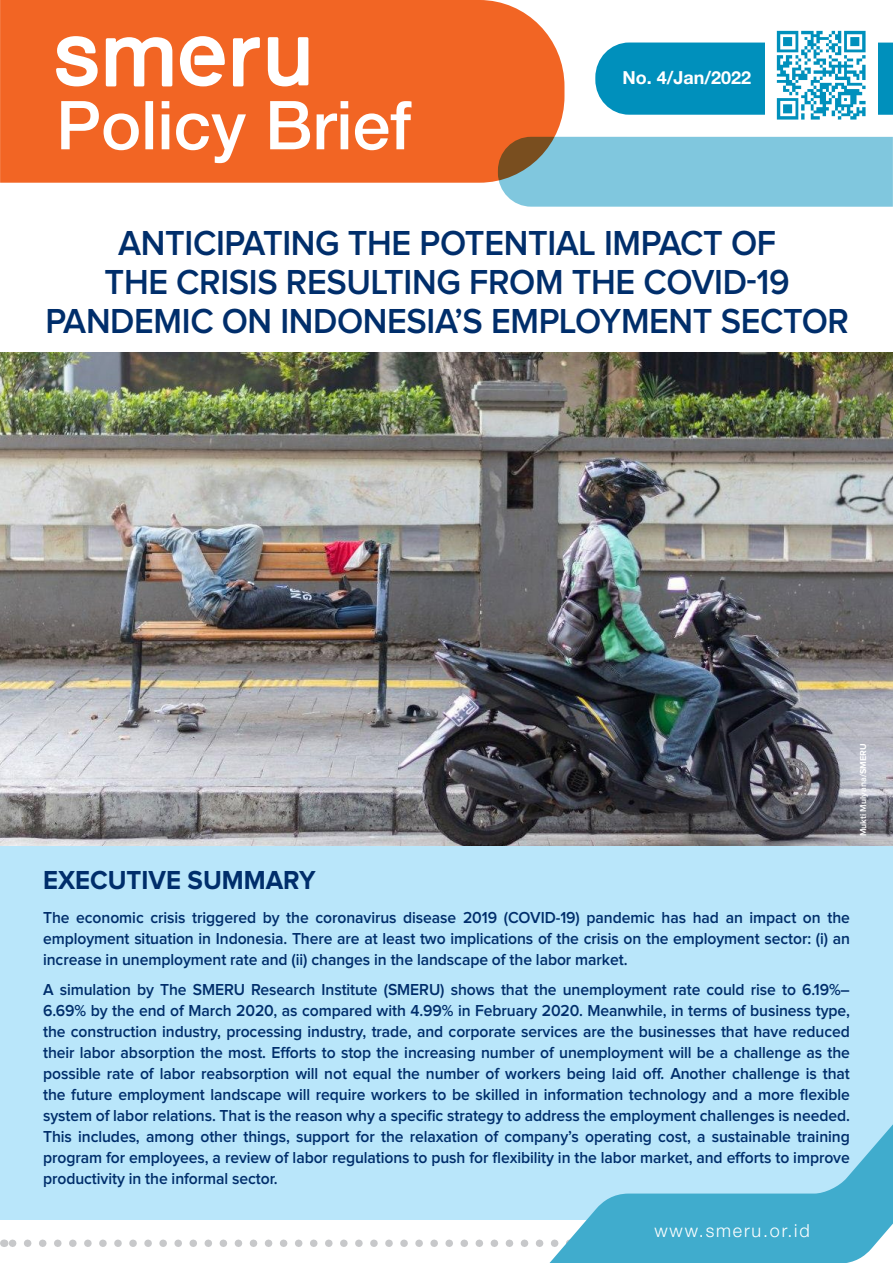
<style>
.page{position:relative;width:893px;height:1263px;background:#fff}
.page>*{position:absolute;margin:0;border:0;box-sizing:border-box;transform-origin:0 0}
.t1{font:600 36px/39px "Proxima Nova";letter-spacing:-.01em;color:#002e6b;text-align:center;scale:.95 1}
.t2{font:700 27px "Proxima Nova";color:#002e6b;scale:.95 1}
.t3{font:300 18px "Helvetica Neue";letter-spacing:.1em;color:#fff}
.t4{font:700 18px "Helvetica Neue";color:#fff}
.t5{font:600 16.5px/21px "Proxima Nova";letter-spacing:-.005em;color:#002e6b;text-align:justify;scale:.95 1}
.t6{font:600 9px "Proxima Nova";color:#fff}
.s1{font-weight:700}
</style>
<div class="page">
<img style="left:0;top:353px;width:893px;height:493px">
<div style="left:595px;top:43px;width:298px;height:72px;background:#0090bc"></div>
<img style="left:765px;top:30px;width:113px;height:90px">
<div style="left:0;top:846px;width:893px;height:374px;background:#b9e6fa"></div>
<svg style="left:11px;top:1239px;width:503px;height:8px"></svg>
<svg style="left:520px;top:1124px;width:373px;height:139px"></svg>
<div style="left:499px;top:137px;width:394px;height:70px;background:#80c7de"></div>
<svg style="left:0;top:0;width:564px;height:183px;background:#ed6a2d"></svg>
<svg style="left:56px;top:36px;width:42px;height:50px"></svg>
<svg style="left:106px;top:37px;width:66px;height:49px"></svg>
<svg style="left:233px;top:37px;width:27px;height:49px"></svg>
<svg style="left:268px;top:37px;width:40px;height:49px"></svg>
<svg style="left:180px;top:36px;width:45px;height:50px"></svg>
<svg style="left:61px;top:101px;width:350px;height:62px"></svg>
<p class="t4" style="left:622px;top:63px;width:130px">No. 4/Jan/2022</p>
<h1 class="t1" style="left:45px;top:225px;width:847px">ANTICIPATING THE POTENTIAL IMPACT OF<br>THE CRISIS RESULTING FROM THE COVID-19<br>PANDEMIC ON INDONESIA’S EMPLOYMENT SECTOR</h1>
<p class="t6" style="left:859px;top:836px;width:94px;rotate:-90deg">Mukti Mulyana<span class="s1">/SMERU</span></p>
<h2 class="t2" style="left:43px;top:867px;width:289px">EXECUTIVE SUMMARY</h2>
<p class="t5" style="left:43px;top:908px;width:851px">The economic crisis triggered by the coronavirus disease 2019 (COVID-19) pandemic has had an impact on the employment situation in Indonesia. There are at least two implications of the crisis on the employment sector: (i) an increase in unemployment rate and (ii) changes in the landscape of the labor market.</p>
<p class="t5" style="left:43px;top:979px;width:851px">A simulation by The SMERU Research Institute (SMERU) shows that the unemployment rate could rise to 6.19%– 6.69% by the end of March 2020, as compared with 4.99% in February 2020. Meanwhile, in terms of business type, the construction industry, processing industry, trade, and corporate services are the businesses that have reduced their labor absorption the most. Efforts to stop the increasing number of unemployment will be a challenge as the possible rate of labor reabsorption will not equal the number of workers being laid off. Another challenge is that the future employment landscape will require workers to be skilled in information technology and a more flexible system of labor relations. That is the reason why a specific strategy to address the employment challenges is needed.<br>This includes, among other things, support for the relaxation of company’s operating cost, a sustainable training program for employees, a review of labor regulations to push for flexibility in the labor market, and efforts to improve productivity in the informal sector.</p>
<p class="t3" style="left:654px;top:1216px;width:157px">www.smeru.or.id</p>
</div>
